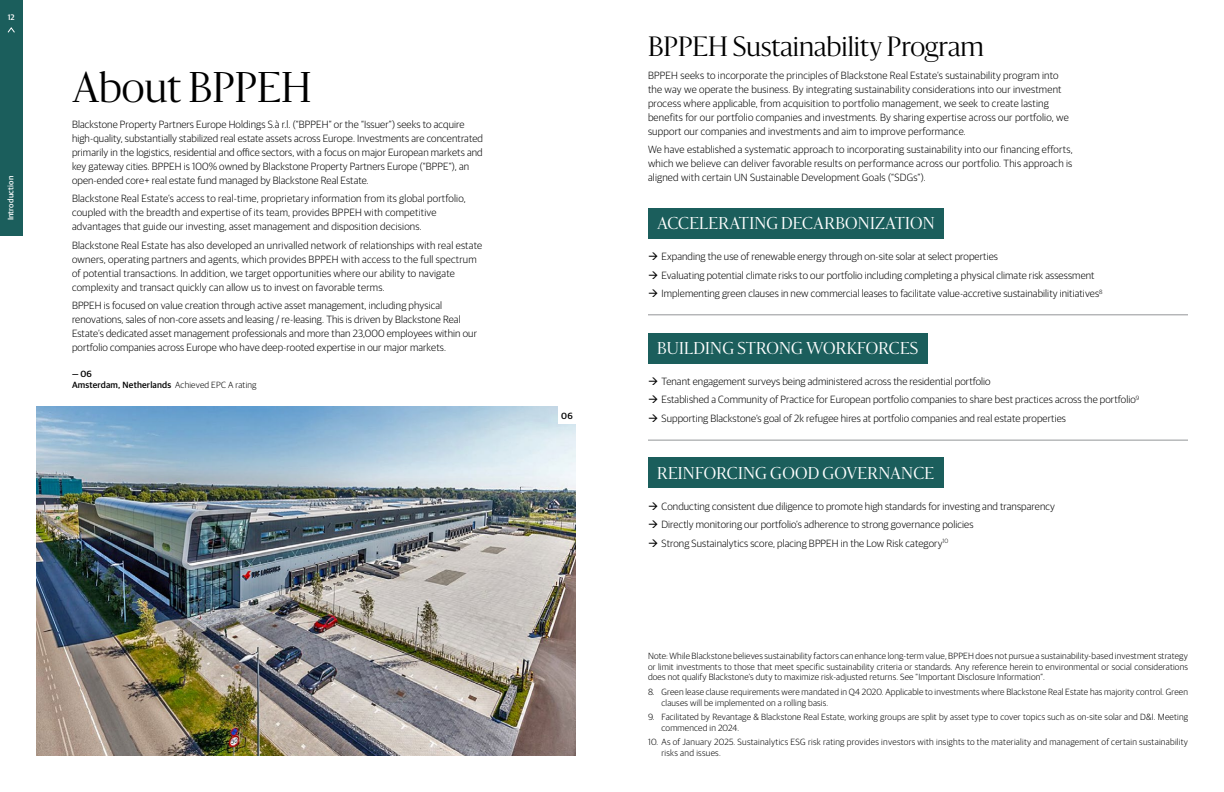
<style>
.page{position:relative;width:1224px;height:792px;background:#fff}
.page>*{position:absolute;margin:0;border:0;box-sizing:border-box;transform-origin:0 0}
.t1{font:300 40px "Sanomat";color:#000}
.t2{font:300 26px "Sanomat";color:#000}
.t3{font:300 16px "Sanomat";letter-spacing:.015em;color:#fff}
.t4{font:300 10.5px/14px "Guardian Sans";letter-spacing:.01em;color:#000}
.t5{font:300 9px/10.8px "Guardian Sans";letter-spacing:.02em;color:#000}
.t6{font:500 9px/10.8px "Guardian Sans";letter-spacing:.02em;color:#000}
.t7{font:500 8px "Guardian Sans";letter-spacing:.02em;color:#fff}
.s1{font-weight:300}
</style>
<div class="page">
<div style="left:0;top:0;width:22px;height:236px;background:#1b5e5c"></div>
<svg style="left:7px;top:27px;width:8px;height:6px"></svg>
<div style="left:648px;top:208px;width:296px;height:30px;background:#1b5e5c"></div>
<div style="left:648px;top:333px;width:279px;height:30px;background:#1b5e5c"></div>
<div style="left:648px;top:458px;width:295px;height:30px;background:#1b5e5c"></div>
<hr style="left:648px;top:315px;width:540px;height:1px;background:#939598">
<hr style="left:648px;top:440px;width:540px;height:1px;background:#939598">
<img style="left:36px;top:406px;width:540px;height:350px">
<div style="left:558px;top:406px;width:18px;height:18px;background:#fff"></div>
<p class="t7" style="left:8px;top:11px;width:9px">12</p>
<p class="t7" style="left:5px;top:220px;width:46px;rotate:-90deg">Introduction</p>
<h1 class="t1" style="left:72px;top:60px;width:241px">About BPPEH</h1>
<p class="t4" style="left:72px;top:117px;width:413px">Blackstone Property Partners Europe Holdings S.à r.l. (“BPPEH” or the “Issuer”) seeks to acquire high-quality, substantially stabilized real estate assets across Europe. Investments are concentrated primarily in the logistics, residential and office sectors, with a focus on major European markets and key gateway cities. BPPEH is 100% owned by Blackstone Property Partners Europe (“BPPE”), an open-ended core+ real estate fund managed by Blackstone Real Estate.</p>
<p class="t4" style="left:72px;top:191px;width:395px">Blackstone Real Estate’s access to real-time, proprietary information from its global portfolio, coupled with the breadth and expertise of its team, provides BPPEH with competitive advantages that guide our investing, asset management and disposition decisions.</p>
<p class="t4" style="left:72px;top:238px;width:412px">Blackstone Real Estate has also developed an unrivalled network of relationships with real estate owners, operating partners and agents, which provides BPPEH with access to the full spectrum of potential transactions. In addition, we target opportunities where our ability to navigate complexity and transact quickly can allow us to invest on favorable terms.</p>
<p class="t4" style="left:72px;top:298px;width:407px">BPPEH is focused on value creation through active asset management, including physical renovations, sales of non-core assets and leasing / re-leasing. This is driven by Blackstone Real Estate’s dedicated asset management professionals and more than 23,000 employees within our portfolio companies across Europe who have deep-rooted expertise in our major markets.</p>
<p class="t6" style="left:72px;top:368px;width:186px">— 06<br>Amsterdam, Netherlands <span class="s1">Achieved EPC A rating</span></p>
<p class="t6" style="left:561px;top:410px;width:13px">06</p>
<h2 class="t2" style="left:648px;top:28px;width:338px">BPPEH Sustainability Program</h2>
<p class="t4" style="left:648px;top:67px;width:422px">BPPEH seeks to incorporate the principles of Blackstone Real Estate’s sustainability program into the way we operate the business. By integrating sustainability considerations into our investment process where applicable, from acquisition to portfolio management, we seek to create lasting benefits for our portfolio companies and investments. By sharing expertise across our portfolio, we support our companies and investments and aim to improve performance.</p>
<p class="t4" style="left:648px;top:142px;width:426px;text-align:justify">We have established a systematic approach to incorporating sustainability into our financing efforts, which we believe can deliver favorable results on performance across our portfolio. This approach is aligned with certain UN Sustainable Development Goals (“SDGs”).</p>
<h3 class="t3" style="left:657px;top:212px;width:279px">ACCELERATING DECARBONIZATION</h3>
<p class="t4" style="left:662px;top:246px;width:443px;line-height:18.5px">Expanding the use of renewable energy through on-site solar at select properties<br>Evaluating potential climate risks to our portfolio including completing a physical climate risk assessment<br>Implementing green clauses in new commercial leases to facilitate value-accretive sustainability initiatives<sup>8</sup></p>
<h3 class="t3" style="left:657px;top:337px;width:263px">BUILDING STRONG WORKFORCES</h3>
<p class="t4" style="left:662px;top:371px;width:479px;line-height:18.5px">Tenant engagement surveys being administered across the residential portfolio<br>Established a Community of Practice for European portfolio companies to share best practices across the portfolio<sup>9<br></sup>Supporting Blackstone’s goal of 2k refugee hires at portfolio companies and real estate properties</p>
<h3 class="t3" style="left:657px;top:462px;width:278px">REINFORCING GOOD GOVERNANCE</h3>
<p class="t4" style="left:662px;top:496px;width:395px;line-height:18.5px">Conducting consistent due diligence to promote high standards for investing and transparency<br>Directly monitoring our portfolio’s adherence to strong governance policies<br>Strong Sustainalytics score, placing BPPEH in the Low Risk category<sup>10</sup></p>
<p class="t5" style="left:648px;top:650px;width:542px;text-align:justify">Note: While Blackstone believes sustainability factors can enhance long-term value, BPPEH does not pursue a sustainability-based investment strategy or limit investments to those that meet specific sustainability criteria or standards. Any reference herein to environmental or social considerations does not qualify Blackstone’s duty to maximize risk-adjusted returns. See “Important Disclosure Information”.</p>
<p class="t5" style="left:662px;top:686px;width:528px;text-indent:-14px">8. Green lease clause requirements were mandated in Q4 2020. Applicable to investments where Blackstone Real Estate has majority control. Green clauses will be implemented on a rolling basis.</p>
<p class="t5" style="left:662px;top:711px;width:528px;text-indent:-14px">9. Facilitated by Revantage &amp; Blackstone Real Estate, working groups are split by asset type to cover topics such as on-site solar and D&amp;I. Meeting commenced in 2024.</p>
<p class="t5" style="left:662px;top:736px;width:528px;text-indent:-14px">10. As of January 2025. Sustainalytics ESG risk rating provides investors with insights to the materiality and management of certain sustainability risks and issues.</p>
</div>
